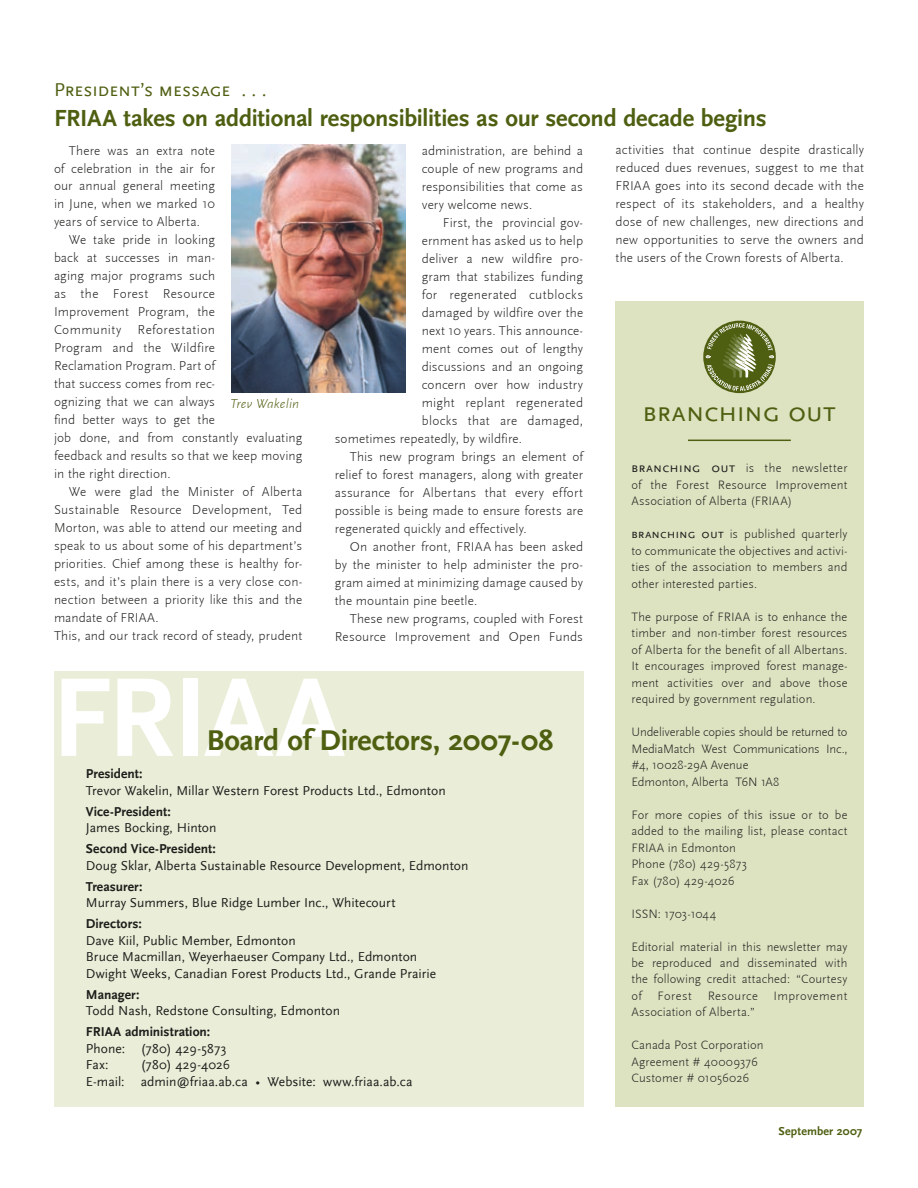
<style>
.page{position:relative;width:918px;height:1188px;background:#fff}
.page>*{position:absolute;margin:0;border:0;box-sizing:border-box;transform-origin:0 0}
.t1{font:700 117px "Scala Sans";letter-spacing:-.025em;color:#fff}
.t2{font:700 30px "Scala Sans";letter-spacing:-.01em;color:#4e5f11}
.t3{font:28.2px "Scala Sans Caps";letter-spacing:-.015em;color:#4e5f11}
.t4{font:700 24.45px "Scala Sans";letter-spacing:-.01em;color:#4e5f11}
.t5{font:19.5px "Scala Sans Caps";letter-spacing:-.015em;color:#4e5f11}
.t6{font:300 13.5px/18px "Scala Sans";letter-spacing:.005em;color:#1c1c1a;text-align:justify}
.t7{font:13.5px/16.5px "Scala Sans";letter-spacing:.005em;color:#1c1c1a}
.t8{font:700 13.5px "Scala Sans";letter-spacing:.005em;color:#1c1c1a}
.t9{font:300 13.5px "Scala Sans";letter-spacing:.025em;color:#1c1c1a}
.t10{font:italic 300 13.5px "Scala Sans";letter-spacing:.005em;color:#4e5f11}
.t11{font:300 12.75px/16.5px "Scala Sans";letter-spacing:.005em;color:#1c1c1a;text-align:justify}
.t12{font:700 12px "Scala Sans";letter-spacing:.01em;color:#4e5f11}
.s1{font-family:"Scala Sans Caps";font-weight:400;font-size:13.5px}
.s2{font-family:"Scala Sans Caps";font-weight:400}
</style>
<div class="page">
<div style="left:616px;top:301px;width:248px;height:806px;background:#dde2c1"></div>
<div style="left:54px;top:671px;width:529px;height:436px;background:#eaeed8"></div>
<svg style="left:703px;top:321px;width:73px;height:72px"></svg>
<svg style="left:706px;top:323px;width:68px;height:68px"></svg>
<hr style="left:688px;top:440px;width:103px;height:1px;background:#4e5f11">
<img style="left:231px;top:144px;width:175px;height:248px">
<h3 class="t5" style="left:54px;top:79px;width:214px">President’s message . . .</h3>
<h3 class="t4" style="left:54px;top:104px;width:714px">FRIAA takes on additional responsibilities as our second decade begins</h3>
<p class="t6" style="left:54px;top:141px;width:163px;text-indent:15px">There was an extra note of celebration in the air for our annual general meeting in June, when we marked 10 years of service to Alberta.</p>
<p class="t6" style="left:54px;top:231px;width:250px;text-align:left;text-indent:15px">We take pride in looking<br>back at successes in man-<br>aging major programs such<br>as the Forest Resource<br>Improvement Program, the<br>Community Reforestation<br>Program and the Wildfire<br>Reclamation Program. Part of<br>that success comes from rec-<br>ognizing that we can always<br>find better ways to get the<br>job done, and from constantly evaluating feedback and results so that we keep moving in the right direction.</p>
<p class="t6" style="left:54px;top:483px;width:250px;text-align:left;text-indent:15px">We were glad the Minister of Alberta Sustainable Resource Development, Ted Morton, was able to attend our meeting and speak to us about some of his department’s priorities. Chief among these is healthy for&shy;ests, and it’s plain there is a very close con&shy;nection between a priority like this and the mandate of FRIAA.<br>This, and our track record of steady, prudent</p>
<p class="t10" style="left:230px;top:396px;width:71px">Trev Wakelin</p>
<p class="t6" style="left:422px;top:142px;width:163px">administration, are behind a couple of new programs and responsibilities that come as very welcome news.</p>
<p class="t6" style="left:443px;top:214px;width:142px">First, the provincial gov-</p>
<p class="t6" style="left:422px;top:232px;width:163px">ernment has asked us to help</p>
<p class="t6" style="left:422px;top:250px;width:163px">deliver a new wildfire pro-</p>
<p class="t6" style="left:422px;top:268px;width:163px">gram that stabilizes funding</p>
<p class="t9" style="left:422px;top:287px;width:163px">for regenerated cutblocks</p>
<p class="t6" style="left:422px;top:304px;width:163px">damaged by wildfire over the</p>
<p class="t6" style="left:422px;top:322px;width:163px">next 10 years. This announce-</p>
<p class="t6" style="left:422px;top:340px;width:163px">ment comes out of lengthy</p>
<p class="t6" style="left:422px;top:358px;width:163px">discussions and an ongoing</p>
<p class="t6" style="left:422px;top:376px;width:163px">concern over how industry</p>
<p class="t6" style="left:422px;top:394px;width:163px">might replant regenerated</p>
<p class="t6" style="left:422px;top:412px;width:163px">blocks that are damaged,</p>
<p class="t6" style="left:335px;top:430px;width:189px">sometimes repeatedly, by wildfire.</p>
<p class="t6" style="left:350px;top:448px;width:235px">This new program brings an element of</p>
<p class="t6" style="left:335px;top:466px;width:250px">relief to forest managers, along with greater</p>
<p class="t6" style="left:335px;top:484px;width:250px">assurance for Albertans that every effort</p>
<p class="t6" style="left:335px;top:502px;width:250px">possible is being made to ensure forests are</p>
<p class="t6" style="left:335px;top:520px;width:193px">regenerated quickly and effectively.</p>
<p class="t6" style="left:350px;top:538px;width:235px">On another front, FRIAA has been asked</p>
<p class="t6" style="left:335px;top:556px;width:250px">by the minister to help administer the pro-</p>
<p class="t6" style="left:335px;top:574px;width:250px">gram aimed at minimizing damage caused by</p>
<p class="t6" style="left:335px;top:592px;width:144px">the mountain pine beetle.</p>
<p class="t6" style="left:350px;top:609px;width:235px">These new programs, coupled with Forest</p>
<p class="t6" style="left:335px;top:627px;width:250px">Resource Improvement and Open Funds</p>
<h1 class="t1" style="left:51px;top:655px;width:296px">FRIAA</h1>
<p class="t8" style="left:86px;top:766px;width:58px">President:</p>
<p class="t7" style="left:86px;top:782px;width:361px">Trevor Wakelin, Millar Western Forest Products Ltd., Edmonton</p>
<p class="t8" style="left:86px;top:804px;width:86px">Vice-President:</p>
<p class="t7" style="left:86px;top:820px;width:132px">James Bocking, Hinton</p>
<p class="t8" style="left:86px;top:841px;width:132px">Second Vice-President:</p>
<p class="t7" style="left:86px;top:857px;width:384px">Doug Sklar, Alberta Sustainable Resource Development, Edmonton</p>
<p class="t8" style="left:86px;top:879px;width:58px">Treasurer:</p>
<p class="t7" style="left:86px;top:895px;width:311px">Murray Summers, Blue Ridge Lumber Inc., Whitecourt</p>
<p class="t8" style="left:86px;top:916px;width:57px">Directors:</p>
<p class="t7" style="left:86px;top:932px;width:352px">Dave Kiil, Public Member, Edmonton<br>Bruce Macmillan, Weyerhaeuser Company Ltd., Edmonton<br>Dwight Weeks, Canadian Forest Products Ltd., Grande Prairie</p>
<p class="t8" style="left:86px;top:987px;width:55px">Manager:</p>
<p class="t7" style="left:86px;top:1003px;width:256px">Todd Nash, Redstone Consulting, Edmonton</p>
<p class="t8" style="left:86px;top:1024px;width:126px">FRIAA administration:</p>
<p class="t7" style="left:86px;top:1040px;width:142px">Phone: (780) 429-5873<br>Fax:</p>
<h2 class="t2" style="left:207px;top:724px;width:348px">Board of Directors, 2007-08</h2>
<p class="t7" style="left:86px;top:1057px;width:328px;text-indent:55px">(780) 429-4026<br>E-mail: admin@friaa.ab.ca • Website: www.friaa.ab.ca</p>
<p class="t6" style="left:616px;top:141px;width:250px">activities that continue despite drastically reduced dues revenues, suggest to me that FRIAA goes into its second decade with the respect of its stakeholders, and a healthy dose of new challenges, new directions and new opportunities to serve the owners and the users of the Crown forests of Alberta.</p>
<h3 class="t3" style="left:643px;top:397px;width:195px">branching out</h3>
<p class="t11" style="left:632px;top:460px;width:218px"><span class="s1">branching out</span> is the newsletter of the Forest Resource Improvement Association of Alberta (FRIAA)</p>
<p class="t11" style="left:632px;top:526px;width:218px"><span class="s2">branching out</span> is published quarterly to communicate the objectives and activi&shy;ties of the association to members and other interested parties.</p>
<p class="t11" style="left:632px;top:608px;width:218px">The purpose of FRIAA is to enhance the timber and non-timber forest resources of Alberta for the benefit of all Albertans.<br>It encourages improved forest manage&shy;ment activities over and above those required by government regulation.</p>
<p class="t11" style="left:632px;top:724px;width:218px;text-align:left">Undeliverable copies should be returned to<br>MediaMatch West Communications Inc., #4, 10028-29A Avenue<br>Edmonton, Alberta T6N 1A8</p>
<p class="t11" style="left:632px;top:806px;width:217px;text-align:left">For more copies of this issue or to be added to the mailing list, please contact<br>FRIAA in Edmonton<br>Phone (780) 429-5873<br>Fax (780) 429-4026</p>
<p class="t11" style="left:632px;top:905px;width:86px">ISSN: 1703-1044</p>
<p class="t11" style="left:632px;top:938px;width:217px">Editorial material in this newsletter may be reproduced and disseminated with the following credit attached: “Courtesy of Forest Resource Improvement Association of Alberta.”</p>
<p class="t11" style="left:632px;top:1037px;width:134px;text-align:left">Canada Post Corporation<br>Agreement # 40009376<br>Customer # 01056026</p>
<p class="t12" style="left:779px;top:1125px;width:85px">September 2007</p>
</div>
